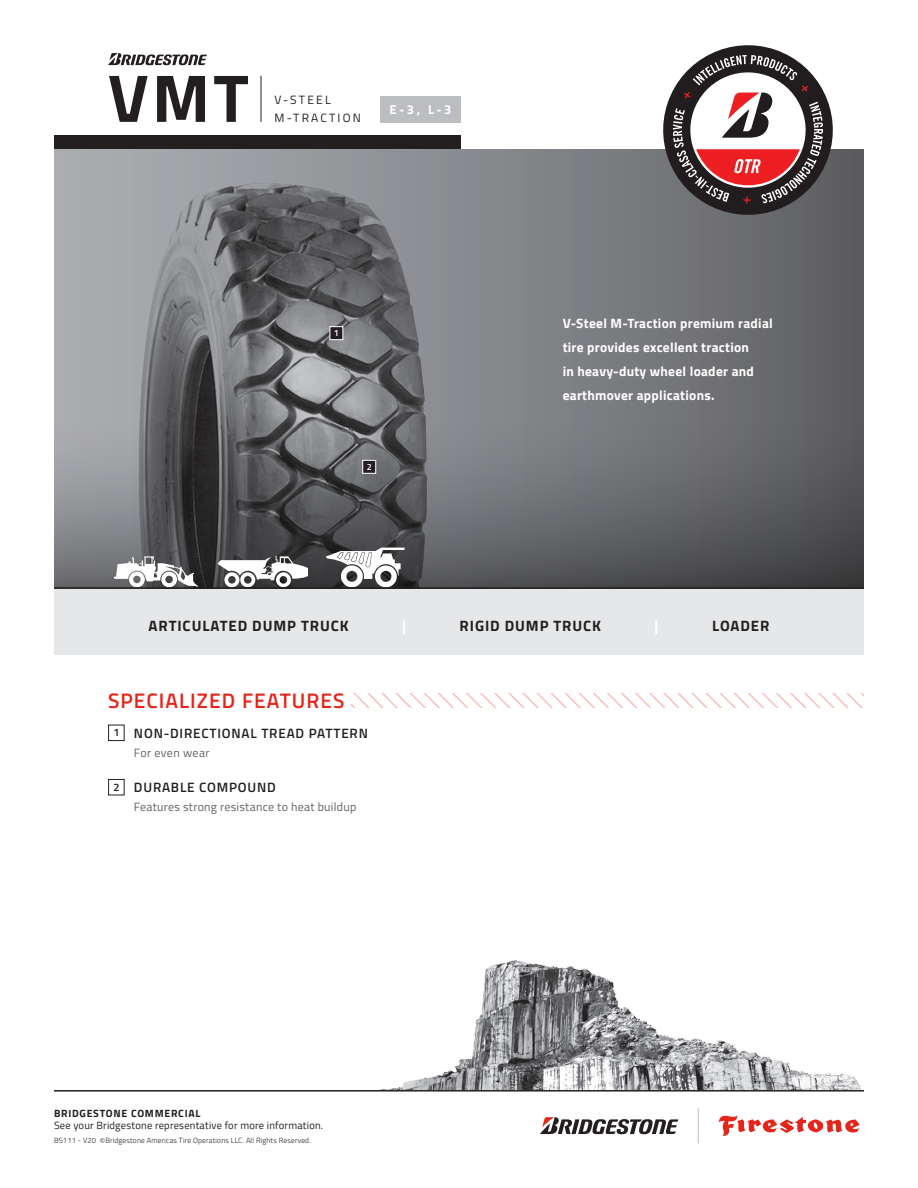
<style>
.page{position:relative;width:918px;height:1188px;background:#fff}
.page>*{position:absolute;margin:0;border:0;box-sizing:border-box;transform-origin:0 0}
.t1{font:700 67.5px "Titillium Web";color:#231f20}
.t2{font:600 21px "Titillium Web";letter-spacing:.05em;color:#e72419}
.t3{font:700 15px "Titillium Web";letter-spacing:.06em;color:#231f20}
.t4{font:700 15px "Titillium Web";color:#fff}
.Body_Copy{font:700 13.5px/24px "Titillium Web";letter-spacing:.02em;color:#fff}
.Body_Copy-2{font:600 13.5px "Titillium Web";letter-spacing:.06em;color:#231f20}
.t5{font:700 12.9px "Titillium Web";color:#fff}
.Body_Copy-3{font:12px "Titillium Web";letter-spacing:.02em;color:#636366}
.t6{font:12px/18px "Titillium Web";letter-spacing:.18em;color:#231f20}
.Body_Copy-4{font:600 10.8px "Titillium Web";color:#231f20}
.t7{font:10.5px "Titillium Web";letter-spacing:.02em;color:#231f20}
.t8{font:700 10.5px "Titillium Web";letter-spacing:.07em;color:#231f20}
.Body_Copy-5{font:600 9px "Titillium Web";color:#fff}
.t9{font:300 7.5px "Titillium Web";letter-spacing:.02em;color:#231f20}
.s1{font-size:8.25px}
</style>
<div class="page">
<img style="left:380px;top:960px;width:482px;height:130px">
<div style="left:54px;top:149px;width:810px;height:505px;background:#e6e7e9"></div>
<div style="left:54px;top:149px;width:810px;height:440px;background:linear-gradient(to right,#b0b2b7,#606164)"></div>
<img style="left:72px;top:177px;width:423px;height:214px">
<svg style="left:54px;top:391px;width:810px;height:196px"></svg>
<svg style="left:218px;top:556px;width:90px;height:31px"></svg>
<svg style="left:114px;top:556px;width:85px;height:31px"></svg>
<svg style="left:326px;top:548px;width:79px;height:39px"></svg>
<div style="left:380px;top:96px;width:81px;height:27px;background:#bcbdc0"></div>
<hr style="left:261px;top:76px;width:1px;height:46px;background:#231f20">
<div style="left:108px;top:725px;width:17px;height:16px;border:1px solid #231f20"></div>
<div style="left:330px;top:327px;width:13px;height:13px;background:#231f20"></div>
<div style="left:329px;top:326px;width:14px;height:14px;border:1px solid #fff"></div>
<div style="left:108px;top:779px;width:17px;height:16px;border:1px solid #231f20"></div>
<div style="left:363px;top:460px;width:13px;height:13px;background:#231f20"></div>
<div style="left:362px;top:460px;width:14px;height:14px;border:1px solid #fff"></div>
<svg style="left:108px;top:53px;width:99px;height:12px"></svg>
<svg style="left:351px;top:693px;width:513px;height:15px"></svg>
<div style="left:54px;top:136px;width:407px;height:13px;background:#231f20"></div>
<hr style="left:54px;top:587px;width:810px;height:2px;background:#231f20">
<svg style="left:540px;top:1117px;width:138px;height:17px"></svg>
<svg style="left:719px;top:1115px;width:141px;height:21px"></svg>
<hr style="left:698px;top:1108px;width:1px;height:35px;background:#d1d2d4">
<hr style="left:54px;top:1090px;width:810px;height:2px;background:#231f20">
<svg style="left:663px;top:45px;width:170px;height:170px"></svg>
<p class="t1" style="left:108px;top:47px;width:142px">VMT</p>
<p class="t6" style="left:275px;top:90px;width:88px">V-STEEL<br>M-TRACTION</p>
<p class="t5" style="left:389px;top:99px;width:64px">E-3, L-3</p>
<p class="Body_Copy-5" style="left:334px;top:326px;width:7px">1</p>
<p class="Body_Copy-5" style="left:367px;top:460px;width:7px">2</p>
<p class="Body_Copy" style="left:563px;top:311px;width:212px">V-Steel M-Traction premium radial tire provides excellent traction<br>in heavy-duty wheel loader and earthmover applications.</p>
<p class="t3" style="left:149px;top:614px;width:202px">ARTICULATED DUMP TRUCK</p>
<p class="t4" style="left:402px;top:614px;width:6px">|</p>
<p class="t3" style="left:460px;top:614px;width:143px">RIGID DUMP TRUCK</p>
<p class="t4" style="left:655px;top:614px;width:6px">|</p>
<p class="t3" style="left:712px;top:614px;width:59px">LOADER</p>
<p class="t2" style="left:108px;top:684px;width:238px">SPECIALIZED FEATURES</p>
<p class="Body_Copy-4" style="left:113px;top:725px;width:8px">1</p>
<p class="Body_Copy-4" style="left:113px;top:779px;width:8px">2</p>
<p class="Body_Copy-2" style="left:134px;top:723px;width:236px">NON-DIRECTIONAL TREAD PATTERN</p>
<p class="Body_Copy-3" style="left:134px;top:745px;width:77px">For even wear</p>
<p class="Body_Copy-2" style="left:134px;top:777px;width:143px">DURABLE COMPOUND</p>
<p class="Body_Copy-3" style="left:134px;top:799px;width:224px">Features strong resistance to heat buildup</p>
<p class="t8" style="left:54px;top:1105px;width:148px">BRIDGESTONE COMMERCIAL</p>
<p class="t7" style="left:54px;top:1118px;width:271px">See your Bridgestone representative for more information.</p>
<p class="t9" style="left:54px;top:1135px;width:258px">BS111 - V20 <span class="s1">©</span>Bridgestone Americas Tire Operations LLC. All Rights Reserved.</p>
</div>
